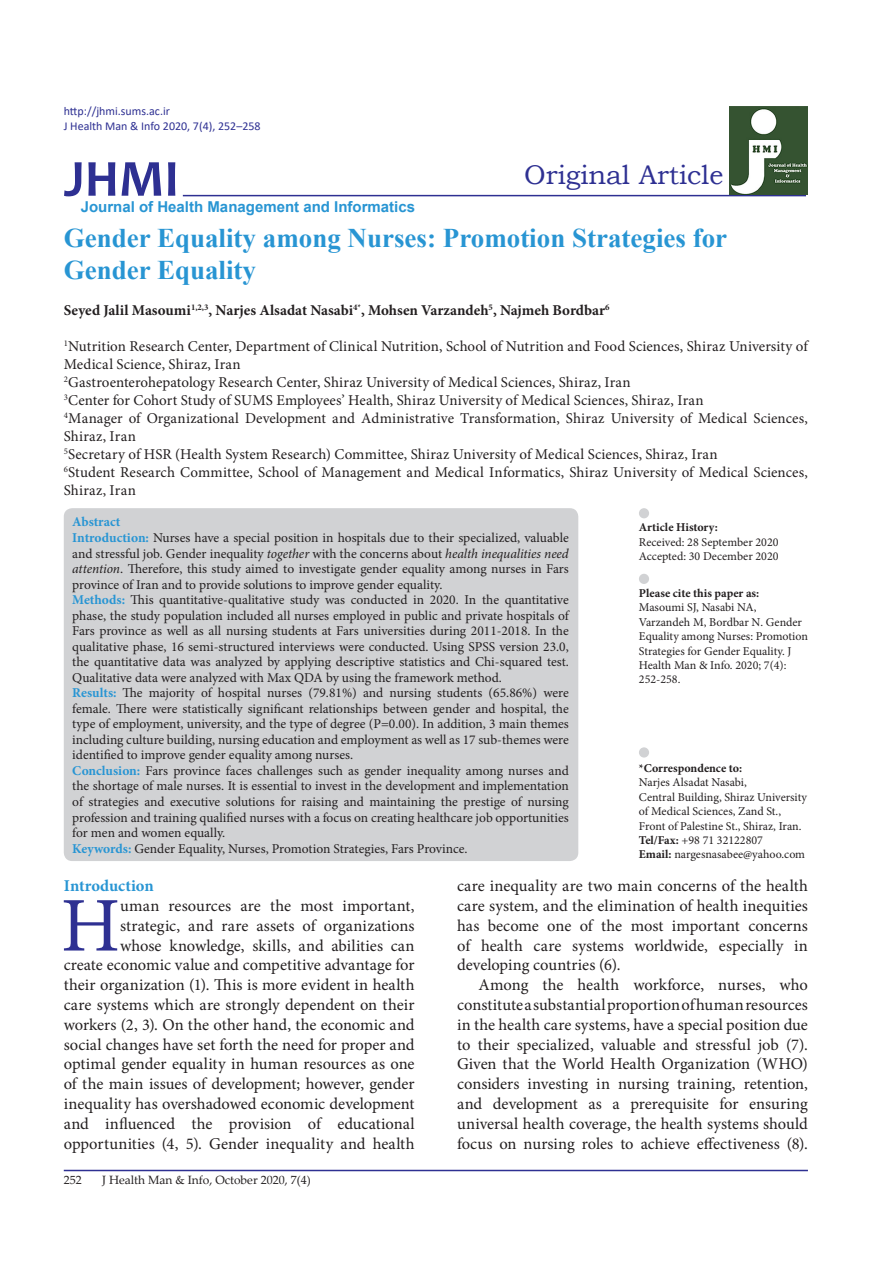
<style>
.page{position:relative;width:893px;height:1263px;background:#fff}
.page>*{position:absolute;margin:0;border:0;box-sizing:border-box;transform-origin:0 0}
.t1{font:77.4px "Minion Pro";color:#2e3092}
.t2{font:700 52.5px "Candara";color:#2e3092}
.t3{font:700 27px/32.4px "Times New Roman";color:#2895d3}
.t4{font:27px "Bookman Old Style";color:#2e3092}
.t5{font:16.5px/19.8px "Minion Pro";color:#231f20;text-align:justify}
.t6{font:700 16.5px "Minion Pro";letter-spacing:-.005em;color:#2895d3}
.t7{font:15px/18px "Minion Pro";letter-spacing:.005em;color:#231f20}
.t8{font:700 15px "Minion Pro";color:#231f20}
.t9{font:700 15px "Arial";color:#2895d3}
.t10{font:13.5px/15.5px "Minion Pro";color:#231f20}
.t11{font:12px/14.4px "Minion Pro";color:#231f20}
.t12{font:700 12px "Minion Pro";color:#231f20}
.t13{font:12px/14.4px "Calibri";color:#2e3092}
.t14{font:12px "Palatino Linotype";color:#231f20}
.s1{font-weight:700;color:#2895d3}
.s2{font-style:italic}
.s3{font-weight:700}
</style>
<div class="page">
<hr style="left:64px;top:1170px;width:744px;height:1px;background:#2e3092">
<hr style="left:183px;top:195px;width:623px;height:1px;background:#2e3092">
<img style="left:729px;top:106px;width:79px;height:89px">
<div style="left:64px;top:508px;width:514px;height:353px;background:#d1d2d4;border-radius:9px"></div>
<div style="left:639px;top:508px;width:10px;height:10px;background:#d1d2d4;border-radius:50%"></div>
<div style="left:639px;top:747px;width:10px;height:10px;background:#d1d2d4;border-radius:50%"></div>
<div style="left:639px;top:574px;width:10px;height:10px;background:#d1d2d4;border-radius:50%"></div>
<p class="t13" style="left:64px;top:104px;width:198px">http://jhmi.sums.ac.ir<br>J Health Man &amp; Info 2020, 7(4), 252–258</p>
<h2 class="t2" style="left:64px;top:146px;width:117px">JHMI</h2>
<p class="t9" style="left:81px;top:196px;width:336px">Journal of Health Management and Informatics</p>
<h3 class="t4" style="left:524px;top:157px;width:201px">Original Article</h3>
<h3 class="t3" style="left:64px;top:221px;width:665px">Gender Equality among Nurses: Promotion Strategies for<br>Gender Equality</h3>
<p class="t8" style="left:64px;top:300px;width:547px">Seyed Jalil Masoumi<sup>1,2,3</sup>, Narjes Alsadat Nasabi<sup>4*</sup>, Mohsen Varzandeh<sup>5</sup>, Najmeh Bordbar<sup>6</sup></p>
<p class="t7" style="left:64px;top:338px;width:746px"><sup>1</sup>Nutrition Research Center, Department of Clinical Nutrition, School of Nutrition and Food Sciences, Shiraz University of Medical Science, Shiraz, Iran<br><sup>2</sup>Gastroenterohepatology Research Center, Shiraz University of Medical Sciences, Shiraz, Iran<br><sup>3</sup>Center for Cohort Study of SUMS Employees’ Health, Shiraz University of Medical Sciences, Shiraz, Iran<br><sup>4</sup>Manager of Organizational Development and Administrative Transformation, Shiraz University of Medical Sciences, Shiraz, Iran<br><sup>5</sup>Secretary of HSR (Health System Research) Committee, Shiraz University of Medical Sciences, Shiraz, Iran<br><sup>6</sup>Student Research Committee, School of Management and Medical Informatics, Shiraz University of Medical Sciences, Shiraz, Iran</p>
<p class="t12" style="left:639px;top:519px;width:80px">Article History:</p>
<p class="t11" style="left:639px;top:535px;width:141px">Received: 28 September 2020<br>Accepted: 30 December 2020</p>
<p class="t10" style="left:72px;top:514px;width:498px"><span class="s1">Abstract<br>Introduction:</span> Nurses have a special position in hospitals due to their specialized, valuable and stressful job. Gender inequality <span class="s2">together</span> with the concerns about <span class="s2">health inequalities need attention</span>. Therefore, this study aimed to investigate gender equality among nurses in Fars province of Iran and to provide solutions to improve gender equality.<br><span class="s1">Methods:</span> This quantitative-qualitative study was conducted in 2020. In the quantitative phase, the study population included all nurses employed in public and private hospitals of Fars province as well as all nursing students at Fars universities during 2011-2018. In the qualitative phase, 16 semi-structured interviews were conducted. Using SPSS version 23.0, the quantitative data was analyzed by applying descriptive statistics and Chi-squared test.<br>Qualitative data were analyzed with Max QDA by using the framework method.<br><span class="s1">Results:</span> The majority of hospital nurses (79.81%) and nursing students (65.86%) were female. There were statistically significant relationships between gender and hospital, the type of employment, university, and the type of degree (P=0.00). In addition, 3 main themes including culture building, nursing education and employment as well as 17 sub-themes were identified to improve gender equality among nurses.<br><span class="s1">Conclusion:</span> Fars province faces challenges such as gender inequality among nurses and the shortage of male nurses. It is essential to invest in the development and implementation of strategies and executive solutions for raising and maintaining the prestige of nursing profession and training qualified nurses with a focus on creating healthcare job opportunities for men and women equally.<br><span class="s1">Keywords:</span> Gender Equality, Nurses, Promotion Strategies, Fars Province.</p>
<p class="t12" style="left:639px;top:585px;width:122px">Please cite this paper as:</p>
<p class="t11" style="left:639px;top:600px;width:171px">Masoumi SJ, Nasabi NA,<br>Varzandeh M, Bordbar N. Gender<br>Equality among Nurses: Promotion<br>Strategies for Gender Equality. J<br>Health Man &amp; Info. 2020; 7(4):<br>252-258.</p>
<p class="t12" style="left:639px;top:760px;width:105px">*Correspondence to:</p>
<p class="t11" style="left:639px;top:775px;width:169px">Narjes Alsadat Nasabi,<br>Central Building, Shiraz University of Medical Sciences, Zand St.,<br>Front of Palestine St., Shiraz, Iran.<br><span class="s3">Tel/Fax:</span> +98 71 32122807<br><span class="s3">Email:</span> nargesnasabee@yahoo.com</p>
<p class="t6" style="left:64px;top:874px;width:91px">Introduction</p>
<h1 class="t1" style="left:61px;top:874px;width:61px">H</h1>
<p class="t5" style="left:64px;top:896px;width:352px;text-align:right">uman resources are the most important, strategic, and rare assets of organizations<br>whose knowledge, skills, and abilities can<br>create economic value and competitive advantage for their organization (1). This is more evident in health care systems which are strongly dependent on their workers (2, 3). On the other hand, the economic and social changes have set forth the need for proper and optimal gender equality in human resources as one of the main issues of development; however, gender inequality has overshadowed economic development and influenced the provision of educational opportunities (4, 5). Gender inequality and health</p>
<p class="t14" style="left:64px;top:1172px;width:19px">252</p>
<p class="t14" style="left:102px;top:1171px;width:210px">J Health Man &amp; Info, October 2020, 7(4)</p>
<p class="t5" style="left:457px;top:876px;width:352px">care inequality are two main concerns of the health care system, and the elimination of health inequities has become one of the most important concerns of health care systems worldwide, especially in developing countries (6).</p>
<p class="t5" style="left:457px;top:975px;width:352px;text-indent:21px">Among the health workforce, nurses, who constitute a substantial proportion of human resources in the health care systems, have a special position due to their specialized, valuable and stressful job (7).<br>Given that the World Health Organization (WHO) considers investing in nursing training, retention, and development as a prerequisite for ensuring universal health coverage, the health systems should focus on nursing roles to achieve effectiveness (8).</p>
</div>
